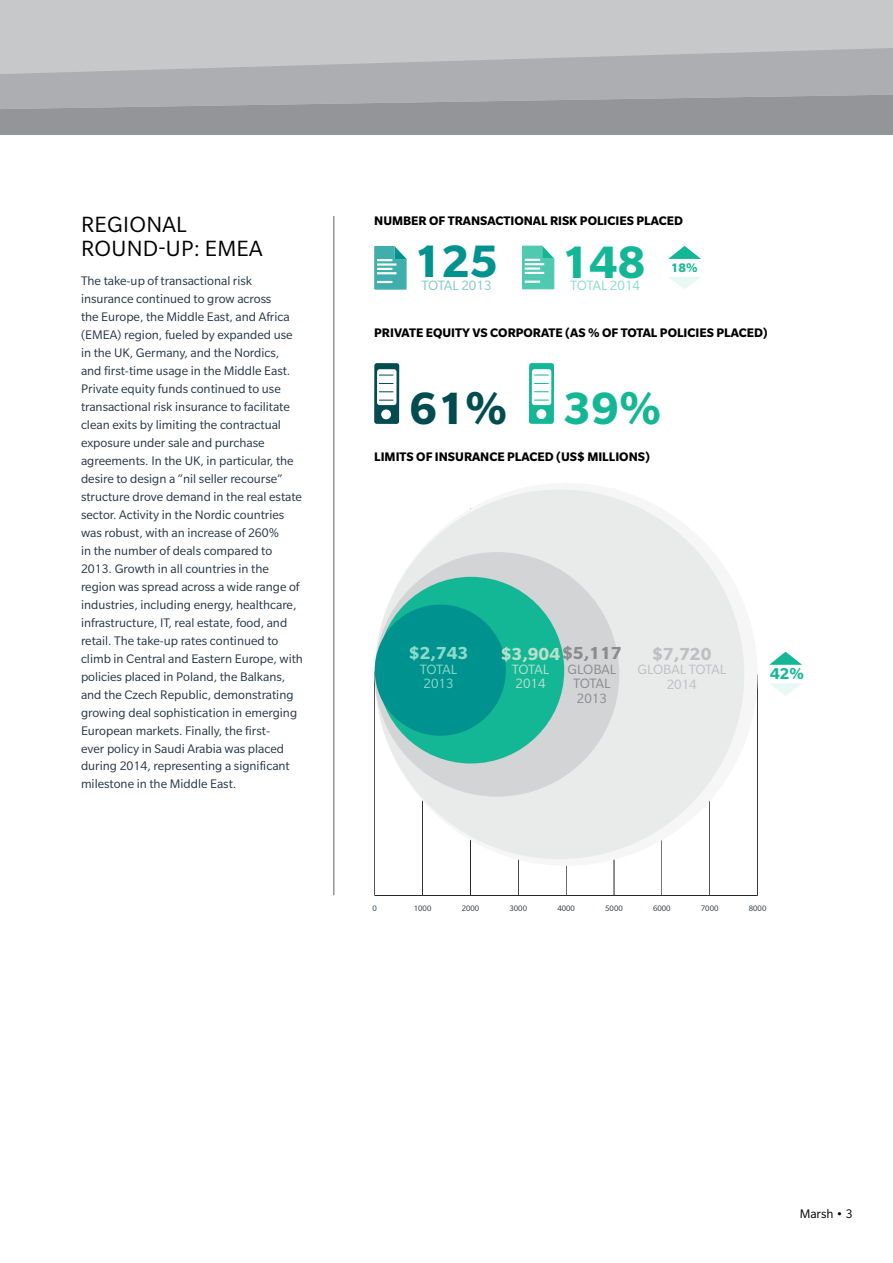
<style>
.page{position:relative;width:893px;height:1263px;background:#fff}
.page>*{position:absolute;margin:0;border:0;box-sizing:border-box;transform-origin:0 0}
.t1{font:700 49.35px "Slate Pro";color:#00928f}
.t2{font:700 49.35px "Slate Pro";color:#14b795}
.t3{font:700 49.2px "Slate Pro";color:#004c50}
.t4{font:24px/24px "Slate Pro";letter-spacing:.01em;color:#000}
.t5{font:700 19.05px "Slate Pro";color:#bae0cd}
.t6{font:700 19.05px "Slate Pro";color:#bdbfc1}
.t7{font:700 19.05px "Slate Pro";color:#8adbca}
.t8{font:700 17.1px "Slate Pro";color:#14b795}
.t9{font:14.7px/14.4px "Slate Pro";color:#8adbca}
.t10{font:14.7px/14.4px "Slate Pro";color:#8a8b8d;text-align:center}
.t11{font:14.7px/14.4px "Slate Pro";color:#bdbfc1;text-align:center}
.t12{font:14.7px/14.4px "Slate Pro";color:#bae0cd}
.t13{font:14.7px "Slate Pro";color:#80c9c7}
.t14{font:13.5px/18px "Slate Pro";color:#243444}
.t15{font:700 13.5px "Slate Pro";color:#000}
.t16{font:13.5px "Slate Pro";color:#000}
.t17{font:700 13.5px "Slate Pro";color:#14b795}
.t18{font:8.55px "Slate Pro";color:#243444}
.s1{color:#14b795}
.s2{color:#8a8b8d}
</style>
<div class="page">
<div style="left:0;top:0;width:893px;height:135px;background:#c7c8ca"></div>
<div style="left:0;top:109px;width:893px;height:26px;background:#939598"></div>
<svg style="left:0;top:48px;width:893px;height:61px;fill:#acaeb1"></svg>
<hr style="left:334px;top:216px;width:1px;height:679px;background:#636466">
<hr style="left:710px;top:548px;width:1px;height:347px;background:#231f20">
<hr style="left:757px;top:674px;width:1px;height:221px;background:#231f20">
<hr style="left:662px;top:508px;width:1px;height:387px;background:#231f20">
<hr style="left:614px;top:489px;width:1px;height:406px;background:#231f20">
<hr style="left:566px;top:483px;width:1px;height:412px;background:#231f20">
<hr style="left:518px;top:489px;width:1px;height:406px;background:#231f20">
<hr style="left:470px;top:508px;width:1px;height:387px;background:#231f20">
<hr style="left:422px;top:548px;width:1px;height:347px;background:#231f20">
<hr style="left:375px;top:671px;width:1px;height:224px;background:#231f20">
<hr style="left:375px;top:895px;width:383px;height:1px;background:#231f20">
<div style="left:375px;top:483px;width:383px;height:383px;background:#f6f6f7;border-radius:50%"></div>
<div style="left:375px;top:490px;width:369px;height:369px;background:#e9eaea;border-radius:50%"></div>
<div style="left:375px;top:552px;width:244px;height:245px;background:#d3d4d5;border-radius:50%"></div>
<svg style="left:769px;top:652px;width:33px;height:13px"></svg>
<svg style="left:770px;top:683px;width:32px;height:13px"></svg>
<div style="left:378px;top:577px;width:186px;height:186px;background:#14b795;border-radius:50%"></div>
<div style="left:375px;top:605px;width:131px;height:131px;background:#00928f;border-radius:50%"></div>
<svg style="left:374px;top:246px;width:33px;height:44px"></svg>
<svg style="left:668px;top:246px;width:33px;height:13px"></svg>
<svg style="left:669px;top:277px;width:31px;height:12px"></svg>
<svg style="left:522px;top:246px;width:32px;height:43px"></svg>
<div style="left:374px;top:363px;width:25px;height:61px;background:#004c50;border-radius:3px"></div>
<div style="left:377px;top:369px;width:20px;height:36px;background:#fff;border-radius:3px"></div>
<svg style="left:379px;top:375px;width:14px;height:1px"></svg>
<svg style="left:379px;top:400px;width:14px;height:1px"></svg>
<svg style="left:379px;top:391px;width:14px;height:1px"></svg>
<svg style="left:379px;top:383px;width:14px;height:1px"></svg>
<svg style="left:529px;top:363px;width:25px;height:61px"></svg>
<div style="left:532px;top:369px;width:19px;height:36px;background:#fff;border-radius:3px"></div>
<svg style="left:534px;top:375px;width:15px;height:1px"></svg>
<svg style="left:534px;top:400px;width:15px;height:1px"></svg>
<svg style="left:534px;top:391px;width:15px;height:1px"></svg>
<svg style="left:534px;top:383px;width:15px;height:1px"></svg>
<div style="left:381px;top:409px;width:10px;height:10px;background:#fff;border-radius:50%"></div>
<div style="left:536px;top:409px;width:10px;height:10px;background:#fff;border-radius:50%"></div>
<h3 class="t4" style="left:81px;top:212px;width:183px">REGIONAL<br>ROUND-UP: EMEA</h3>
<p class="t14" style="left:81px;top:271px;width:224px">The take-up of transactional risk insurance continued to grow across<br>the Europe, the Middle East, and Africa (EMEA) region, fueled by expanded use in the UK, Germany, and the Nordics, and first-time usage in the Middle East.<br>Private equity funds continued to use transactional risk insurance to facilitate clean exits by limiting the contractual exposure under sale and purchase agreements. In the UK, in particular, the desire to design a “nil seller recourse” structure drove demand in the real estate sector. Activity in the Nordic countries was robust, with an increase of 260%<br>in the number of deals compared to 2013. Growth in all countries in the region was spread across a wide range of industries, including energy, healthcare, infrastructure, IT, real estate, food, and retail. The take-up rates continued to climb in Central and Eastern Europe, with policies placed in Poland, the Balkans, and the Czech Republic, demonstrating growing deal sophistication in emerging European markets. Finally, the first-<br>ever policy in Saudi Arabia was placed during 2014, representing a significant milestone in the Middle East.</p>
<p class="t15" style="left:374px;top:213px;width:310px">NUMBER OF TRANSACTIONAL RISK POLICIES PLACED</p>
<h1 class="t1" style="left:414px;top:234px;width:86px">125</h1>
<p class="t13" style="left:421px;top:277px;width:72px">TOTAL 2013</p>
<h1 class="t2" style="left:561px;top:235px;width:86px">148</h1>
<p class="t9" style="left:570px;top:278px;width:72px">TOTAL 2014</p>
<p class="t17" style="left:671px;top:261px;width:28px">18%</p>
<p class="t15" style="left:374px;top:325px;width:395px">PRIVATE EQUITY VS CORPORATE (AS % OF TOTAL POLICIES PLACED)</p>
<h2 class="t3" style="left:409px;top:381px;width:254px">61% <span class="s1">39%</span></h2>
<p class="t15" style="left:374px;top:450px;width:277px">LIMITS OF INSURANCE PLACED (US$ MILLIONS)</p>
<h3 class="t7" style="left:409px;top:643px;width:61px">$2,743</h3>
<p class="t9" style="left:420px;top:662px;width:39px">TOTAL<br>2013</p>
<p class="t12" style="left:512px;top:662px;width:39px">TOTAL<br>2014</p>
<h3 class="t5" style="left:501px;top:643px;width:122px">$3,904<span class="s2">$5,117</span></h3>
<p class="t10" style="left:568px;top:662px;width:50px">GLOBAL<br>TOTAL<br>2013</p>
<h3 class="t6" style="left:652px;top:643px;width:61px">$7,720</h3>
<p class="t11" style="left:637px;top:662px;width:90px">GLOBAL TOTAL<br>2014</p>
<p class="t8" style="left:770px;top:664px;width:35px">42%</p>
<p class="t18" style="left:373px;top:904px;width:6px">0</p>
<p class="t18" style="left:414px;top:904px;width:19px">1000</p>
<p class="t18" style="left:462px;top:904px;width:19px">2000</p>
<p class="t18" style="left:509px;top:904px;width:19px">3000</p>
<p class="t18" style="left:557px;top:904px;width:19px">4000</p>
<p class="t18" style="left:605px;top:904px;width:19px">5000</p>
<p class="t18" style="left:653px;top:904px;width:19px">6000</p>
<p class="t18" style="left:701px;top:904px;width:19px">7000</p>
<p class="t18" style="left:749px;top:904px;width:19px">8000</p>
<p class="t16" style="left:800px;top:1206px;width:54px">Marsh • 3</p>
</div>
